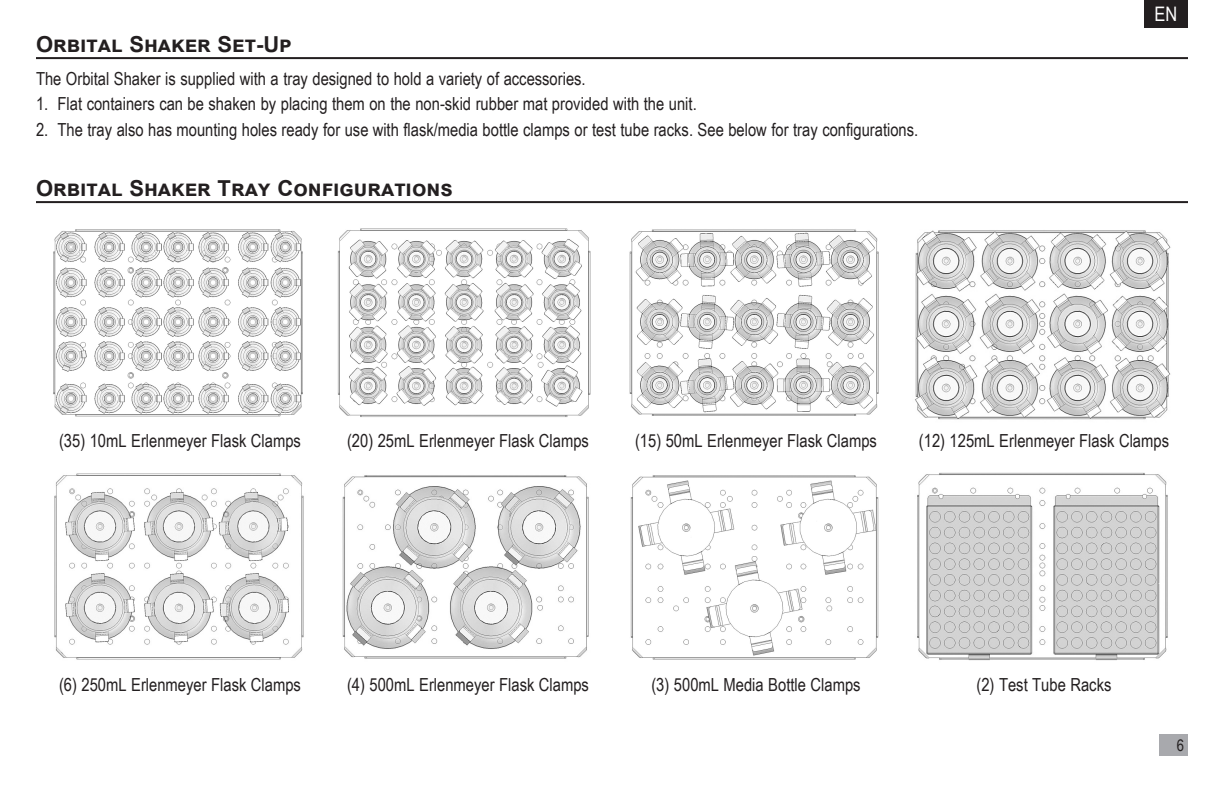
<style>
.page{position:relative;width:1224px;height:792px;background:#fff}
.page>*{position:absolute;margin:0;border:0;box-sizing:border-box;transform-origin:0 0}
.t1{font:700 22px "Arial";color:#231f20}
.t2{font:20px "Arial Narrow";color:#fff}
.t3{font:18px "Arial Narrow";color:#231f20}
.t4{font:16px "Arial Narrow";color:#231f20}
</style>
<div class="page">
<hr style="left:36px;top:201px;width:1152px;height:2px;background:#231f20">
<img style="left:53px;top:229px;width:250px;height:188px">
<img style="left:629px;top:229px;width:250px;height:187px">
<img style="left:337px;top:228px;width:254px;height:189px">
<img style="left:54px;top:473px;width:250px;height:187px">
<img style="left:342px;top:475px;width:247px;height:184px">
<img style="left:630px;top:475px;width:249px;height:185px">
<img style="left:915px;top:230px;width:256px;height:190px">
<img style="left:917px;top:472px;width:251px;height:189px">
<hr style="left:36px;top:57px;width:1152px;height:2px;background:#231f20">
<div style="left:1159px;top:734px;width:29px;height:22px;background:#a8a9ad"></div>
<div style="left:1144px;top:0;width:44px;height:28px;background:#231f20"></div>
<p class="t1" style="left:36px;top:29px;width:257px">Orbital Shaker Set-Up</p>
<p class="t3" style="left:36px;top:66px;width:551px">The Orbital Shaker is supplied with a tray designed to hold a variety of accessories.</p>
<p class="t3" style="left:36px;top:91px;width:662px">1. Flat containers can be shaken by placing them on the non-skid rubber mat provided with the unit.</p>
<p class="t3" style="left:36px;top:116px;width:884px">2. The tray also has mounting holes ready for use with flask/media bottle clamps or test tube racks. See below for tray configurations.</p>
<p class="t1" style="left:36px;top:173px;width:418px">Orbital Shaker Tray Configurations</p>
<p class="t2" style="left:1155px;top:-1px;width:24px">EN</p>
<p class="t3" style="left:59px;top:427px;width:243px">(35) 10mL Erlenmeyer Flask Clamps</p>
<p class="t3" style="left:347px;top:427px;width:243px">(20) 25mL Erlenmeyer Flask Clamps</p>
<p class="t3" style="left:635px;top:427px;width:243px">(15) 50mL Erlenmeyer Flask Clamps</p>
<p class="t3" style="left:919px;top:427px;width:252px">(12) 125mL Erlenmeyer Flask Clamps</p>
<p class="t3" style="left:59px;top:671px;width:243px">(6) 250mL Erlenmeyer Flask Clamps</p>
<p class="t3" style="left:347px;top:671px;width:243px">(4) 500mL Erlenmeyer Flask Clamps</p>
<p class="t3" style="left:651px;top:671px;width:211px">(3) 500mL Media Bottle Clamps</p>
<p class="t3" style="left:977px;top:671px;width:136px">(2) Test Tube Racks</p>
<p class="t4" style="left:1177px;top:734px;width:9px">6</p>
</div>
